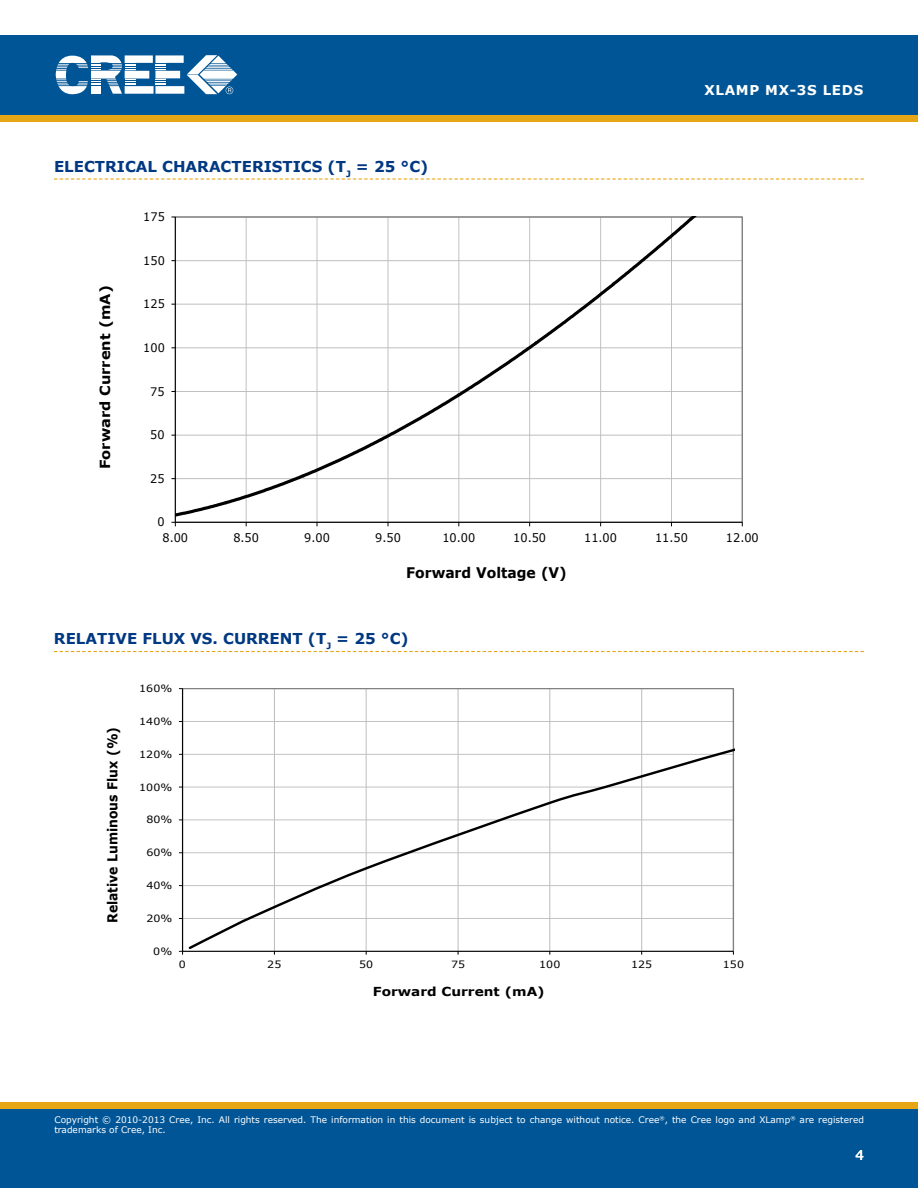
<style>
.page{position:relative;width:918px;height:1188px;background:#fff}
.page>*{position:absolute;margin:0;border:0;box-sizing:border-box;transform-origin:0 0}
.t1{font:700 15px "Verdana";color:#003882}
.t2{font:700 14.55px "Verdana";color:#000;scale:.96 1}
.t3{font:700 13.95px "Verdana";color:#000;scale:1.05 1}
.t4{font:700 13.65px "Verdana";color:#000;scale:.91 1}
.t5{font:700 13.5px "Verdana";letter-spacing:.05em;color:#fffffe}
.t6{font:13.5px "Verdana";color:#fff}
.t7{font:700 12.45px "Verdana";color:#000;scale:1.1 1}
.t8{font:11.85px "Verdana";letter-spacing:.005em;color:#000;scale:.96 1}
.t9{font:10.05px "Verdana";letter-spacing:.005em;color:#000;scale:1.1 1}
.t10{font:9px/10.8px "Verdana";color:#fff}
</style>
<div class="page">
<div style="left:0;top:35px;width:918px;height:80px;background:#005596"></div>
<svg style="left:56px;top:55px;width:181px;height:39px"></svg>
<div style="left:0;top:1108px;width:918px;height:80px;background:#005596"></div>
<div style="left:0;top:115px;width:918px;height:7px;background:#e7a614"></div>
<div style="left:0;top:1102px;width:918px;height:6px;background:#e7a614"></div>
<svg style="left:54px;top:178px;width:810px;height:2px"></svg>
<svg style="left:54px;top:651px;width:810px;height:1px"></svg>
<svg style="left:171px;top:216px;width:572px;height:310px"></svg>
<hr style="left:183px;top:918px;width:550px;height:1px;background:#c0c0c0">
<hr style="left:183px;top:885px;width:550px;height:1px;background:#c0c0c0">
<hr style="left:183px;top:853px;width:550px;height:1px;background:#c0c0c0">
<hr style="left:183px;top:820px;width:550px;height:1px;background:#c0c0c0">
<hr style="left:183px;top:787px;width:550px;height:1px;background:#c0c0c0">
<hr style="left:183px;top:754px;width:550px;height:1px;background:#c0c0c0">
<hr style="left:183px;top:721px;width:550px;height:1px;background:#c0c0c0">
<hr style="left:274px;top:689px;width:1px;height:262px;background:#c0c0c0">
<hr style="left:366px;top:689px;width:1px;height:262px;background:#c0c0c0">
<hr style="left:458px;top:689px;width:1px;height:262px;background:#c0c0c0">
<hr style="left:550px;top:689px;width:1px;height:262px;background:#c0c0c0">
<hr style="left:641px;top:689px;width:1px;height:262px;background:#c0c0c0">
<hr style="left:182px;top:689px;width:1px;height:262px;background:#000">
<hr style="left:183px;top:951px;width:550px;height:1px;background:#000">
<svg style="left:186px;top:725px;width:549px;height:226px"></svg>
<h1 class="t1" style="left:54px;top:157px;width:376px">E LECTRICAL CHARACTERISTICS (T<sub>J</sub> = 25 °C)</h1>
<h3 class="t8" style="left:143px;top:209px;width:24px">175</h3>
<h3 class="t3" style="left:96px;top:469px;width:176px;rotate:-90deg">Forward Current (mA)</h3>
<h3 class="t8" style="left:143px;top:253px;width:24px">150</h3>
<h3 class="t8" style="left:143px;top:296px;width:24px">125</h3>
<h3 class="t8" style="left:143px;top:340px;width:24px">100</h3>
<h3 class="t8" style="left:150px;top:384px;width:17px">75</h3>
<h3 class="t8" style="left:150px;top:427px;width:17px">50</h3>
<h3 class="t8" style="left:150px;top:471px;width:17px">25</h3>
<h3 class="t8" style="left:158px;top:515px;width:9px">0</h3>
<h3 class="t5" style="left:705px;top:82px;width:160px">XLAMP MX-3S LEDS</h3>
<h3 class="t8" style="left:162px;top:530px;width:28px">8.00</h3>
<h3 class="t8" style="left:233px;top:530px;width:28px">8.50</h3>
<h3 class="t8" style="left:304px;top:530px;width:28px">9.00</h3>
<h3 class="t8" style="left:375px;top:530px;width:28px">9.50</h3>
<h3 class="t8" style="left:442px;top:530px;width:36px">10.00</h3>
<h3 class="t8" style="left:513px;top:530px;width:36px">10.50</h3>
<h3 class="t8" style="left:584px;top:530px;width:36px">11.00</h3>
<h3 class="t8" style="left:655px;top:530px;width:36px">11.50</h3>
<h3 class="t8" style="left:726px;top:530px;width:36px">12.00</h3>
<h2 class="t2" style="left:406px;top:563px;width:169px">Forward Voltage (V)</h2>
<h1 class="t1" style="left:54px;top:629px;width:356px">RELATIVE FLUX VS. CURRENT (T<sub>J</sub> = 25 °C)</h1>
<p class="t9" style="left:139px;top:682px;width:32px">160%</p>
<h3 class="t4" style="left:104px;top:923px;width:217px;rotate:-90deg">Relative Luminous Flux (%)</h3>
<p class="t9" style="left:139px;top:715px;width:32px">140%</p>
<p class="t9" style="left:139px;top:748px;width:32px">120%</p>
<p class="t9" style="left:139px;top:781px;width:32px">100%</p>
<p class="t9" style="left:146px;top:813px;width:25px">80%</p>
<p class="t9" style="left:146px;top:846px;width:25px">60%</p>
<p class="t9" style="left:146px;top:879px;width:25px">40%</p>
<p class="t9" style="left:146px;top:912px;width:25px">20%</p>
<p class="t9" style="left:153px;top:945px;width:19px">0%</p>
<p class="t9" style="left:179px;top:958px;width:8px">0</p>
<p class="t9" style="left:267px;top:958px;width:14px">25</p>
<p class="t9" style="left:359px;top:958px;width:14px">50</p>
<p class="t9" style="left:451px;top:958px;width:14px">75</p>
<p class="t9" style="left:539px;top:958px;width:21px">100</p>
<p class="t9" style="left:631px;top:958px;width:21px">125</p>
<p class="t9" style="left:723px;top:958px;width:21px">150</p>
<h3 class="t7" style="left:373px;top:984px;width:158px">Forward Current (mA)</h3>
<p class="t10" style="left:54px;top:1114px;width:811px">Copyright © 2010-2013 Cree, Inc. All rights reserved. The information in this document is subject to change without notice. Cree<sup>®</sup>, the Cree logo and XLamp<sup>®</sup> are registered trademarks of Cree, Inc.</p>
<p class="t10" style="left:114px;top:1115px;width:752px">2010 Cree, Inc. All rights reserved. The information in his document is subject to change without no ice. Cree, the Cr e logo and XLamp are registered tradema ks</p>
<p class="t10" style="left:54px;top:1125px;width:58px">of Cree, Inc.</p>
<h3 class="t6" style="left:855px;top:1146px;width:10px">4</h3>
</div>
